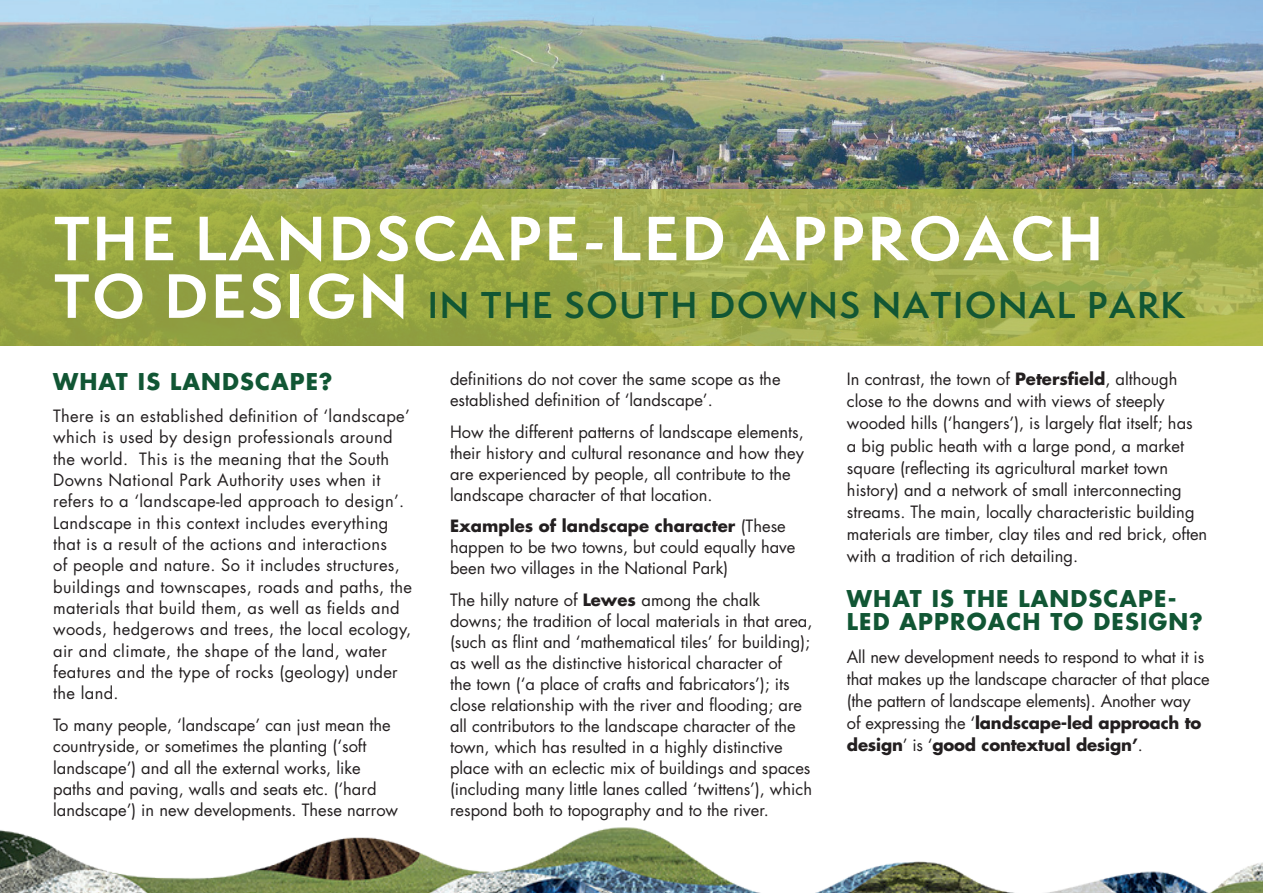
<style>
.page{position:relative;width:1263px;height:893px;background:#fff}
.page>*{position:absolute;margin:0;border:0;box-sizing:border-box;transform-origin:0 0}
.Title02{font:700 57.6px/57.6px "Semplicita Pro";letter-spacing:.05em;color:#fff}
.Title02-2{font:600 34.5px "Semplicita Pro";letter-spacing:.05em;color:#115634}
.HeadB{font:700 22.5px/23.5px "Futura";letter-spacing:.05em;color:#115634}
.BodyNoNumber{font:16.5px/21px "Futura";color:#231f20}
.BodyNoNumber-2{font:16.5px/21.3px "Futura";letter-spacing:.02em;color:#231f20}
.s1{font-weight:700}
</style>
<div class="page">
<img style="left:0;top:0;width:1263px;height:189px">
<svg style="left:0;top:189px;width:1263px;height:156px;background:#9daa48"></svg>
<img style="left:0;top:827px;width:1263px;height:66px">
<p class="Title02" style="left:54px;top:209px;width:1051px">THE LANDSCAPE-LED APPROACH<br>TO DESIGN</p>
<p class="Title02-2" style="left:428px;top:280px;width:759px">IN THE SOUTH DOWNS NATIONAL PARK</p>
<p class="HeadB" style="left:53px;top:369px;width:281px">WHAT IS LANDSCAPE?</p>
<p class="BodyNoNumber-2" style="left:53px;top:405px;width:360px">There is an established definition of ‘landscape’ which is used by design professionals around the world. This is the meaning that the South Downs National Park Authority uses when it refers to a ‘landscape-led approach to design’.<br>Landscape in this context includes everything that is a result of the actions and interactions<br>of people and nature. So it includes structures, buildings and townscapes, roads and paths, the materials that build them, as well as fields and woods, hedgerows and trees, the local ecology, air and climate, the shape of the land, water features and the type of rocks (geology) under the land.</p>
<p class="BodyNoNumber" style="left:53px;top:714px;width:346px">To many people, ‘landscape’ can just mean the countryside, or sometimes the planting (‘soft landscape’) and all the external works, like paths and paving, walls and seats etc. (‘hard landscape’) in new developments. These narrow</p>
<p class="BodyNoNumber" style="left:450px;top:368px;width:332px">definitions do not cover the same scope as the established definition of ‘landscape’.</p>
<p class="BodyNoNumber" style="left:450px;top:421px;width:355px">How the different patterns of landscape elements, their history and cultural resonance and how they are experienced by people, all contribute to the landscape character of that location.</p>
<p class="BodyNoNumber" style="left:450px;top:515px;width:347px"><span class="s1">Examples of landscape character</span> (These happen to be two towns, but could equally have been two villages in the National Park)</p>
<p class="BodyNoNumber" style="left:450px;top:589px;width:364px">The hilly nature of <span class="s1">Lewes</span> among the chalk downs; the tradition of local materials in that area, (such as flint and ‘mathematical tiles’ for building); as well as the distinctive historical character of<br>the town (‘a place of crafts and fabricators’); its close relationship with the river and flooding; are all contributors to the landscape character of the town, which has resulted in a highly distinctive place with an eclectic mix of buildings and spaces (including many little lanes called ‘twittens’), which respond both to topography and to the river.</p>
<p class="BodyNoNumber" style="left:847px;top:368px;width:362px;line-height:22px">In contrast, the town of <span class="s1">Petersfield</span>, although close to the downs and with views of steeply wooded hills (‘hangers’), is largely flat itself; has<br>a big public heath with a large pond, a market square (reflecting its agricultural market town history) and a network of small interconnecting streams. The main, locally characteristic building materials are timber, clay tiles and red brick, often with a tradition of rich detailing.</p>
<p class="HeadB" style="left:847px;top:586px;width:357px">WHAT IS THE LANDSCAPE-<br>LED APPROACH TO DESIGN?</p>
<p class="BodyNoNumber" style="left:847px;top:645px;width:364px;line-height:22px">All new development needs to respond to what it is that makes up the landscape character of that place (the pattern of landscape elements). Another way<br>of expressing the ‘<span class="s1">landscape-led approach to design</span>’ is ‘<span class="s1">good contextual design’</span>.</p>
</div>
